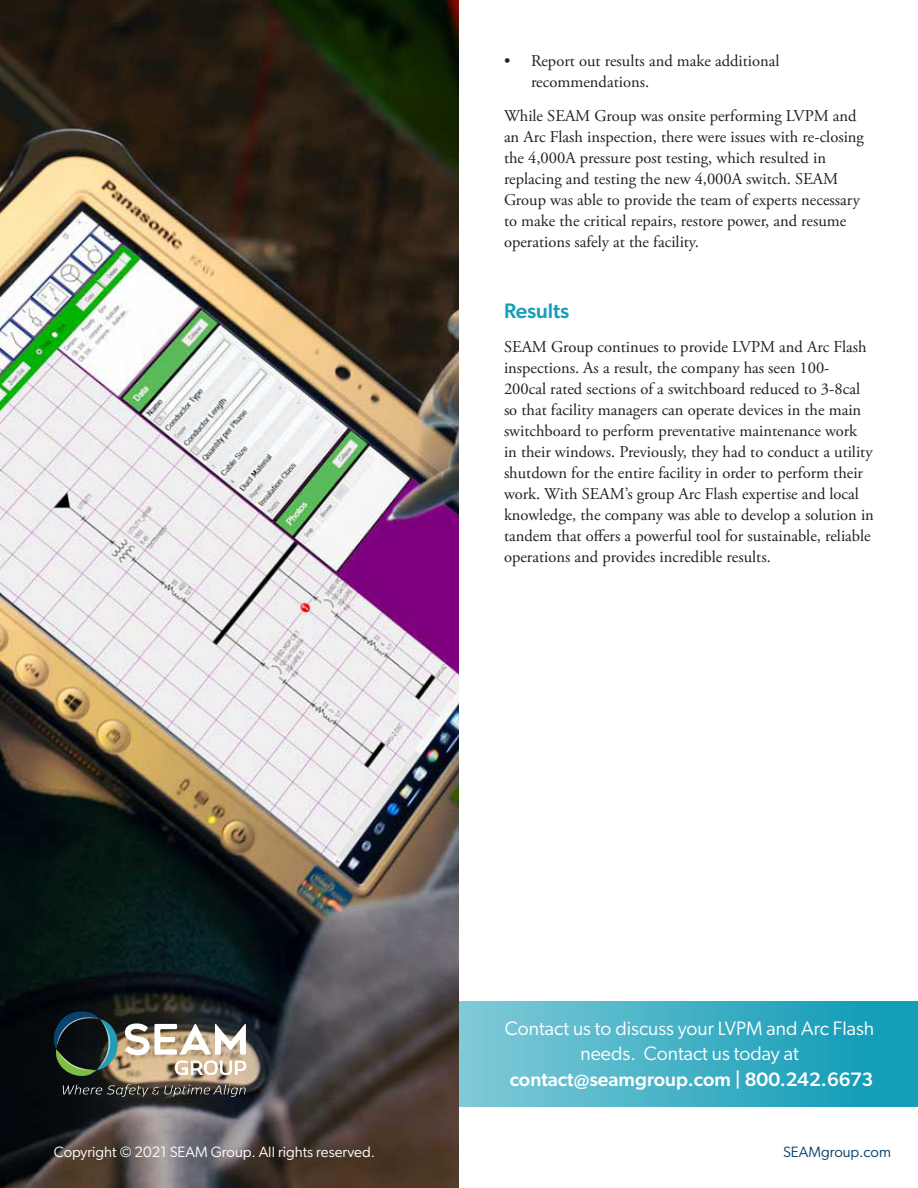
<style>
.page{position:relative;width:918px;height:1188px;background:#fff}
.page>*{position:absolute;margin:0;border:0;box-sizing:border-box;transform-origin:0 0}
.Paragraph_headings{font:500 21px "Gibson";color:#159eb8}
.Contact_footer{font:19.5px/25.5px "Gibson";color:#fff;text-align:center}
.Body_text{font:16.5px/21px "Adobe Garamond Pro";color:#231f20}
.Web_footer{font:15px "Gibson";color:#fff}
.Web_footer-2{font:15px "Gibson";color:#0c416c}
.s1{font-weight:500}
</style>
<div class="page">
<svg style="left:459px;top:1001px;width:459px;height:106px;background:#44b1c6"></svg>
<img style="left:0;top:0;width:459px;height:1188px">
<svg style="left:54px;top:1011px;width:65px;height:66px;background:#253935"></svg>
<svg style="left:125px;top:1023px;width:121px;height:32px"></svg>
<svg style="left:175px;top:1061px;width:71px;height:15px"></svg>
<svg style="left:63px;top:1084px;width:183px;height:13px;background:#444340"></svg>
<p class="Body_text" style="left:531px;top:51px;width:250px;text-indent:-27px">• Report out results and make additional recommendations.</p>
<p class="Body_text" style="left:504px;top:106px;width:362px">While SEAM Group was onsite performing LVPM and an Arc Flash inspection, there were issues with re-closing the 4,000A pressure post testing, which resulted in replacing and testing the new 4,000A switch. SEAM Group was able to provide the team of experts necessary to make the critical repairs, restore power, and resume operations safely at the facility.</p>
<p class="Paragraph_headings" style="left:504px;top:298px;width:67px">Results</p>
<p class="Body_text" style="left:504px;top:337px;width:371px">SEAM Group continues to provide LVPM and Arc Flash inspections. As a result, the company has seen 100- 200cal rated sections of a switchboard reduced to 3-8cal so that facility managers can operate devices in the main switchboard to perform preventative maintenance work in their windows. Previously, they had to conduct a utility shutdown for the entire facility in order to perform their work. With SEAM’s group Arc Flash expertise and local knowledge, the company was able to develop a solution in tandem that offers a powerful tool for sustainable, reliable operations and provides incredible results.</p>
<p class="Contact_footer" style="left:505px;top:1015px;width:371px">Contact us to discuss your LVPM and Arc Flash needs. Contact us today at <span class="s1">contact@seamgroup.com | 800.242.6673</span></p>
<p class="Web_footer" style="left:54px;top:1143px;width:323px">Copyright © 2021 SEAM Group. All rights reserved.</p>
<p class="Web_footer-2" style="left:783px;top:1143px;width:109px">SEAMgroup.com</p>
</div>
